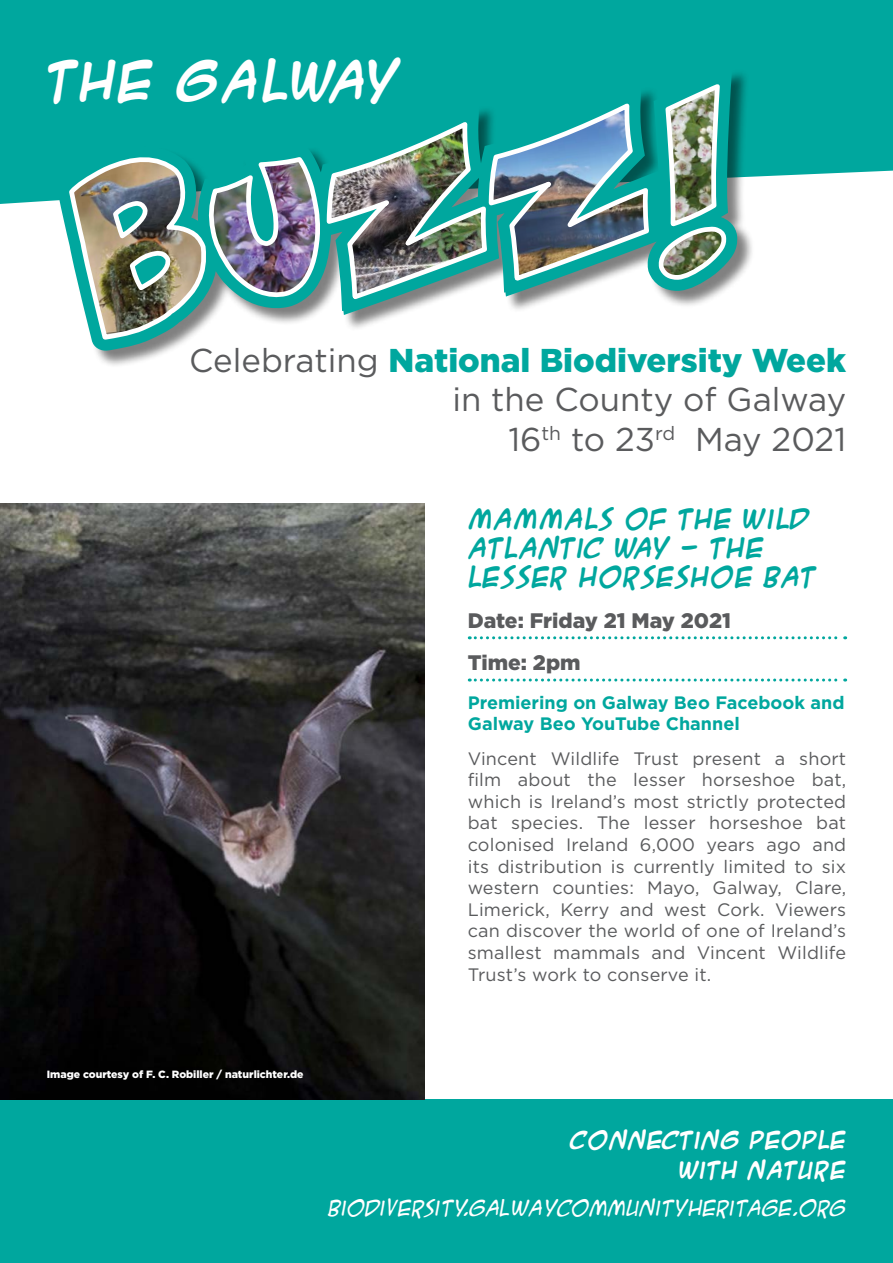
<style>
.page{position:relative;width:893px;height:1263px;background:#fff}
.page>*{position:absolute;margin:0;border:0;box-sizing:border-box;transform-origin:0 0}
.t1{font:700 47.55px "ACME Secret Agent";color:#fff}
.t2{font:33px/39.6px "Gotham";color:#5a5b5d;text-align:right}
.t3{font:700 24px/28.8px "ACME Secret Agent";color:#00a79e}
.t4{font:italic 21px "ACME Secret Agent";color:#fff}
.t5{font:900 21px/42.2px "Gotham";color:#5a5b5d}
.t6{font:700 21px/30px "ACME Secret Agent";color:#fff;text-align:right}
.t7{font:18px/21.6px "Gotham";letter-spacing:.01em;color:#5a5b5d;text-align:justify}
.t8{font:700 18px/21.6px "Gotham";color:#00a79e}
.t9{font:900 10.5px "Gotham";color:#fff}
.s1{font-weight:900;color:#00a79e}
</style>
<div class="page">
<div style="left:0;top:0;width:893px;height:204px;background:#00a79e"></div>
<div style="left:58px;top:68px;width:696px;height:300px;background:#000;opacity:.5"></div>
<svg style="left:57px;top:66px;width:681px;height:285px;fill:#00a79e"></svg>
<img style="left:66px;top:154px;width:252px;height:183px">
<img style="left:324px;top:79px;width:406px;height:224px">
<div style="left:0;top:1099px;width:893px;height:164px;background:#00a79e"></div>
<svg style="left:469px;top:636px;width:377px;height:3px"></svg>
<svg style="left:469px;top:678px;width:377px;height:3px"></svg>
<img style="left:0;top:503px;width:424px;height:596px">
<h1 class="t1" style="left:46px;top:42px;width:356px">THE GALWAY</h1>
<h2 class="t2" style="left:189px;top:339px;width:658px">Celebrating <span class="s1">National Biodiversity Week </span>in the County of Galway<br>16<sup>th</sup> to 23<sup>rd</sup> May 2021</h2>
<h3 class="t3" style="left:468px;top:504px;width:350px">MAMMALS OF THE WILD<br>ATLANTIC WAY - THE<br>LESSER HORSESHOE BAT</h3>
<p class="t5" style="left:468px;top:599px;width:265px">Date: Friday 21 May 2021<br>Time: 2pm</p>
<p class="t8" style="left:468px;top:691px;width:378px">Premiering on Galway Beo Facebook and<br>Galway Beo YouTube Channel</p>
<p class="t7" style="left:468px;top:747px;width:380px">Vincent Wildlife Trust present a short film about the lesser horseshoe bat, which is Ireland’s most strictly protected bat species. The lesser horseshoe bat colonised Ireland 6,000 years ago and its distribution is currently limited to six western counties: Mayo, Galway, Clare, Limerick, Kerry and west Cork. Viewers can discover the world of one of Ireland’s smallest mammals and Vincent Wildlife Trust’s work to conserve it.</p>
<p class="t9" style="left:47px;top:1068px;width:258px">Image courtesy of F. C. Robiller / naturlichter.de</p>
<p class="t6" style="left:571px;top:1124px;width:277px">CONNECTING PEOPLE<br>WITH NATURE</p>
<p class="t4" style="left:329px;top:1192px;width:519px">BIODIVERSITY.GALWAYCOMMUNITYHERITAGE.ORG</p>
</div>
